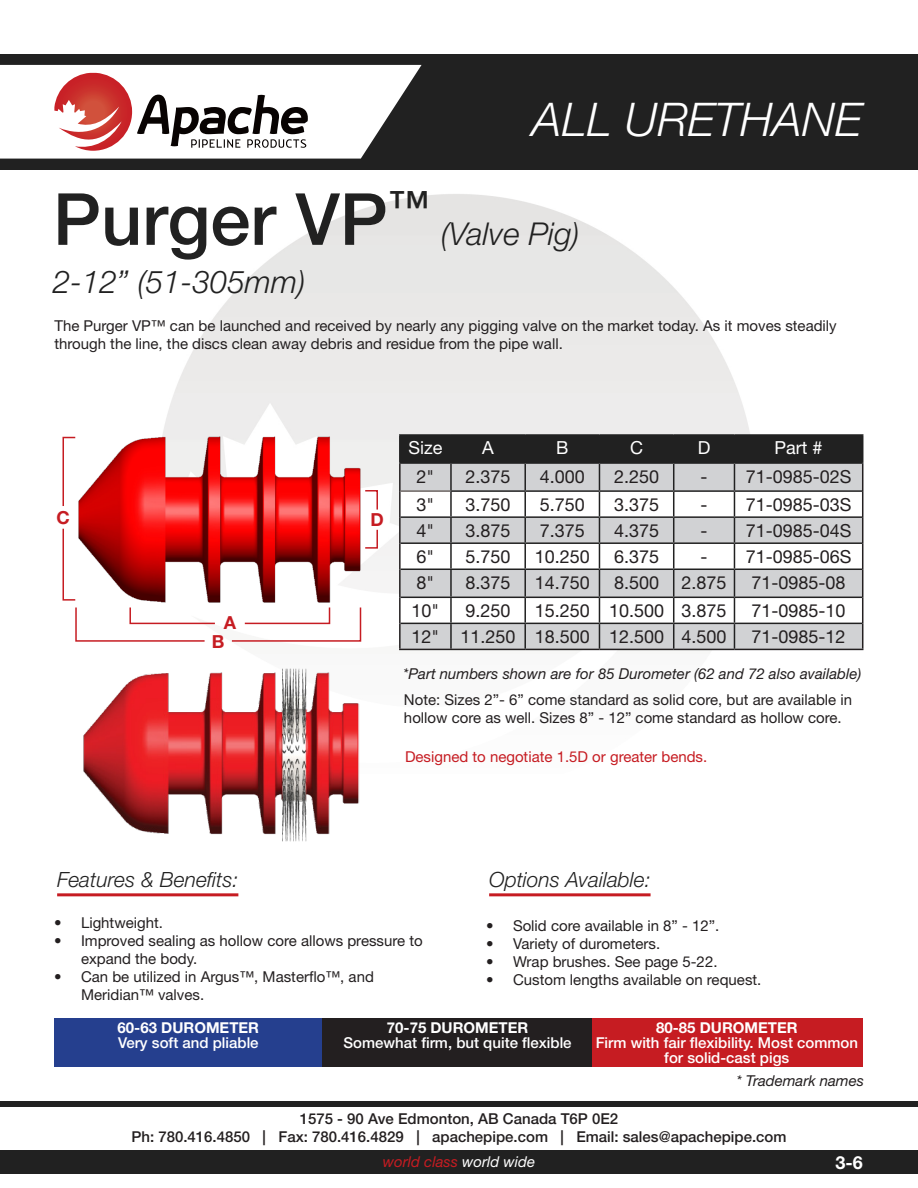
<style>
.page{position:relative;width:918px;height:1188px;background:#fff}
.page>*{position:absolute;margin:0;border:0;box-sizing:border-box;transform-origin:0 0}
.Size{font:500 72px "Helvetica Neue LT Std";color:#212121}
.Size-2{font:italic 300 46.5px "Helvetica Neue LT Std";color:#fff}
.New_Sizes{font:italic 300 31.5px "Helvetica Neue LT Std";color:#212121}
.Size-3{font:italic 300 31.5px "Helvetica Neue LT Std";color:#212121}
.t1{font:italic 300 21px "Helvetica Neue LT Std";color:#212121}
.t2{font:18px "Helvetica Neue LT Std";color:#231f20}
.t3{font:18px "Helvetica Neue LT Std";color:#fff}
.Size-4{font:700 18px "Helvetica Neue LT Std";color:#c61c22}
.t4{font:700 18px "Helvetica Neue LT Std";color:#fff}
.PARAGRAPH{font:15px/18px "Helvetica Neue LT Std";color:#231f20}
.t5{font:500 15px/18px "Helvetica Neue LT Std";color:#231f20;text-align:center}
.t6{font:500 15px/15px "Helvetica Neue LT Std";color:#fff;text-align:center}
.PARAGRAPH-2{font:italic 15px "Helvetica Neue LT Std";color:#231f20}
.t7{font:700 15px "Helvetica Neue LT Std";color:#fff}
.Size-5{font:15px "Helvetica Neue LT Std";color:#c61c22}
.t8{font:italic 15px "Helvetica Neue LT Std";color:#c61c22}
.s1{font-weight:500}
.s2{color:#fff}
</style>
<div class="page">
<img style="left:129px;top:169px;width:655px;height:482px">
<div style="left:0;top:54px;width:918px;height:115px;background:#212121"></div>
<div style="left:0;top:1151px;width:918px;height:23px;background:#212121"></div>
<div style="left:0;top:1101px;width:918px;height:5px;background:#212121"></div>
<svg style="left:0;top:65px;width:422px;height:94px;background:#d5c6c6"></svg>
<hr style="left:399px;top:464px;width:2px;height:27px;background:#231f20">
<hr style="left:399px;top:491px;width:2px;height:26px;background:#231f20">
<hr style="left:399px;top:517px;width:2px;height:26px;background:#231f20">
<hr style="left:399px;top:543px;width:2px;height:26px;background:#231f20">
<hr style="left:399px;top:569px;width:2px;height:28px;background:#231f20">
<hr style="left:399px;top:597px;width:2px;height:26px;background:#231f20">
<hr style="left:399px;top:623px;width:2px;height:26px;background:#231f20">
<hr style="left:399px;top:649px;width:52px;height:1px;background:#231f20">
<hr style="left:451px;top:649px;width:74px;height:1px;background:#231f20">
<hr style="left:525px;top:649px;width:74px;height:1px;background:#231f20">
<hr style="left:599px;top:649px;width:75px;height:1px;background:#231f20">
<hr style="left:674px;top:649px;width:60px;height:1px;background:#231f20">
<hr style="left:734px;top:649px;width:129px;height:1px;background:#231f20">
<hr style="left:399px;top:434px;width:52px;height:2px;background:#212121">
<hr style="left:399px;top:436px;width:2px;height:26px;background:#212121">
<hr style="left:451px;top:434px;width:74px;height:2px;background:#212121">
<hr style="left:525px;top:434px;width:74px;height:2px;background:#212121">
<hr style="left:599px;top:434px;width:75px;height:2px;background:#212121">
<hr style="left:674px;top:434px;width:60px;height:2px;background:#212121">
<hr style="left:734px;top:434px;width:129px;height:2px;background:#212121">
<svg style="left:400px;top:436px;width:463px;height:213px"></svg>
<hr style="left:399px;top:462px;width:52px;height:2px;background:#212121">
<hr style="left:451px;top:462px;width:74px;height:2px;background:#212121">
<hr style="left:525px;top:462px;width:74px;height:2px;background:#212121">
<hr style="left:599px;top:462px;width:75px;height:2px;background:#212121">
<hr style="left:674px;top:462px;width:60px;height:2px;background:#212121">
<hr style="left:734px;top:462px;width:129px;height:2px;background:#212121">
<hr style="left:57px;top:893px;width:181px;height:3px;background:#c61c22">
<hr style="left:489px;top:893px;width:162px;height:3px;background:#c61c22">
<div style="left:54px;top:1018px;width:271px;height:48px;background:#253f8e"></div>
<div style="left:322px;top:1018px;width:271px;height:48px;background:#231f20"></div>
<div style="left:593px;top:1018px;width:270px;height:48px;background:#c61c22"></div>
<img style="left:78px;top:437px;width:311px;height:190px">
<svg style="left:364px;top:489px;width:15px;height:22px"></svg>
<svg style="left:230px;top:606px;width:132px;height:36px"></svg>
<svg style="left:364px;top:528px;width:15px;height:21px"></svg>
<svg style="left:62px;top:436px;width:14px;height:70px"></svg>
<svg style="left:62px;top:527px;width:154px;height:115px"></svg>
<img style="left:83px;top:668px;width:277px;height:174px">
<p class="Size-2" style="left:533px;top:92px;width:331px">ALL URETHANE</p>
<p class="Size" style="left:53px;top:176px;width:378px">Purger VP<sup>™</sup></p>
<p class="New_Sizes" style="left:53px;top:263px;width:254px">2-12” (51-305mm)</p>
<p class="Size-3" style="left:441px;top:215px;width:140px">(Valve Pig)</p>
<p class="PARAGRAPH" style="left:54px;top:316px;width:784px">The Purger VP™ can be launched and received by nearly any pigging valve on the market today. As it moves steadily through the line, the discs clean away debris and residue from the pipe wall.</p>
<p class="Size-4" style="left:57px;top:506px;width:15px">C</p>
<p class="Size-4" style="left:371px;top:508px;width:15px">D</p>
<p class="Size-4" style="left:224px;top:611px;width:14px">A</p>
<p class="Size-4" style="left:212px;top:631px;width:14px">B</p>
<p class="t3" style="left:408px;top:437px;width:35px">Size</p>
<p class="t3" style="left:482px;top:437px;width:13px">A</p>
<p class="t3" style="left:556px;top:437px;width:14px">B</p>
<p class="t3" style="left:630px;top:437px;width:14px">C</p>
<p class="t3" style="left:698px;top:437px;width:14px">D</p>
<p class="t3" style="left:775px;top:437px;width:50px">Part #</p>
<p class="t2" style="left:417px;top:465px;width:19px">2"</p>
<p class="t2" style="left:466px;top:465px;width:47px">2.375</p>
<p class="t2" style="left:540px;top:465px;width:47px">4.000</p>
<p class="t2" style="left:614px;top:465px;width:47px">2.250</p>
<p class="t2" style="left:701px;top:465px;width:9px">-</p>
<p class="t2" style="left:746px;top:465px;width:107px">71-0985-02S</p>
<p class="t2" style="left:417px;top:493px;width:19px">3"</p>
<p class="t2" style="left:466px;top:493px;width:47px">3.750</p>
<p class="t2" style="left:540px;top:493px;width:47px">5.750</p>
<p class="t2" style="left:614px;top:493px;width:47px">3.375</p>
<p class="t2" style="left:701px;top:493px;width:9px">-</p>
<p class="t2" style="left:746px;top:493px;width:107px">71-0985-03S</p>
<p class="t2" style="left:417px;top:519px;width:19px">4"</p>
<p class="t2" style="left:466px;top:519px;width:47px">3.875</p>
<p class="t2" style="left:540px;top:519px;width:47px">7.375</p>
<p class="t2" style="left:614px;top:519px;width:47px">4.375</p>
<p class="t2" style="left:701px;top:519px;width:9px">-</p>
<p class="t2" style="left:746px;top:519px;width:107px">71-0985-04S</p>
<p class="t2" style="left:417px;top:546px;width:19px">6"</p>
<p class="t2" style="left:466px;top:546px;width:47px">5.750</p>
<p class="t2" style="left:535px;top:546px;width:57px">10.250</p>
<p class="t2" style="left:614px;top:546px;width:47px">6.375</p>
<p class="t2" style="left:701px;top:546px;width:9px">-</p>
<p class="t2" style="left:746px;top:546px;width:107px">71-0985-06S</p>
<p class="t2" style="left:417px;top:572px;width:19px">8"</p>
<p class="t2" style="left:466px;top:572px;width:47px">8.375</p>
<p class="t2" style="left:535px;top:572px;width:57px">14.750</p>
<p class="t2" style="left:614px;top:572px;width:47px">8.500</p>
<p class="t2" style="left:682px;top:572px;width:47px">2.875</p>
<p class="t2" style="left:752px;top:572px;width:96px">71-0985-08</p>
<p class="t2" style="left:412px;top:600px;width:29px">10"</p>
<p class="t2" style="left:466px;top:600px;width:47px">9.250</p>
<p class="t2" style="left:535px;top:600px;width:57px">15.250</p>
<p class="t2" style="left:609px;top:600px;width:57px">10.500</p>
<p class="t2" style="left:682px;top:600px;width:47px">3.875</p>
<p class="t2" style="left:752px;top:600px;width:96px">71-0985-10</p>
<p class="t2" style="left:412px;top:626px;width:29px">12"</p>
<p class="t2" style="left:461px;top:626px;width:57px">11.250</p>
<p class="t2" style="left:535px;top:626px;width:57px">18.500</p>
<p class="t2" style="left:609px;top:626px;width:57px">12.500</p>
<p class="t2" style="left:682px;top:626px;width:47px">4.500</p>
<p class="t2" style="left:752px;top:626px;width:96px">71-0985-12</p>
<p class="PARAGRAPH-2" style="left:403px;top:664px;width:460px">*Part numbers shown are for 85 Durometer (62 and 72 also available)</p>
<p class="PARAGRAPH" style="left:404px;top:691px;width:450px">Note: Sizes 2”- 6” come standard as solid core, but are available in hollow core as well. Sizes 8” - 12” come standard as hollow core.</p>
<p class="Size-5" style="left:405px;top:748px;width:304px">Designed to negotiate 1.5D or greater bends.</p>
<p class="t1" style="left:57px;top:867px;width:183px">Features &amp; Benefits:</p>
<p class="t1" style="left:489px;top:867px;width:163px">Options Available:</p>
<p class="PARAGRAPH" style="left:54px;top:914px;width:110px"><span class="s1">•</span> Lightweight.</p>
<p class="PARAGRAPH" style="left:81px;top:932px;width:343px;text-indent:-27px"><span class="s1">•</span> Improved sealing as hollow core allows pressure to expand the body.</p>
<p class="PARAGRAPH" style="left:81px;top:968px;width:294px;text-indent:-27px"><span class="s1">•</span> Can be utilized in Argus™, Masterflo™, and<br>Meridian™ valves.</p>
<p class="PARAGRAPH" style="left:486px;top:917px;width:235px"><span class="s1">•</span> Solid core available in 8” - 12”.</p>
<p class="PARAGRAPH" style="left:486px;top:935px;width:176px"><span class="s1">•</span> Variety of durometers.</p>
<p class="PARAGRAPH" style="left:486px;top:953px;width:233px"><span class="s1">•</span> Wrap brushes. See page 5-22.</p>
<p class="PARAGRAPH" style="left:486px;top:971px;width:277px"><span class="s1">•</span> Custom lengths available on request.</p>
<p class="t7" style="left:118px;top:1018px;width:143px">60-63 DUROMETER</p>
<p class="t6" style="left:118px;top:1035px;width:142px">Very soft and pliable</p>
<p class="t7" style="left:387px;top:1018px;width:143px">70-75 DUROMETER</p>
<p class="t6" style="left:344px;top:1035px;width:230px">Somewhat firm, but quite flexible</p>
<p class="t7" style="left:656px;top:1018px;width:143px">80-85 DUROMETER</p>
<p class="t6" style="left:596px;top:1035px;width:264px">Firm with fair flexibility. Most common for solid-cast pigs</p>
<p class="PARAGRAPH-2" style="left:736px;top:1071px;width:129px">* Trademark names</p>
<p class="t5" style="left:131px;top:1109px;width:657px">1575 - 90 Ave Edmonton, AB Canada T6P 0E2<br>Ph: 780.416.4850 | Fax: 780.416.4829 | apachepipe.com | Email: sales@apachepipe.com</p>
<p class="t8" style="left:383px;top:1153px;width:154px">world class <span class="s2">world wide</span></p>
<p class="t4" style="left:835px;top:1151px;width:29px">3-6</p>
</div>
